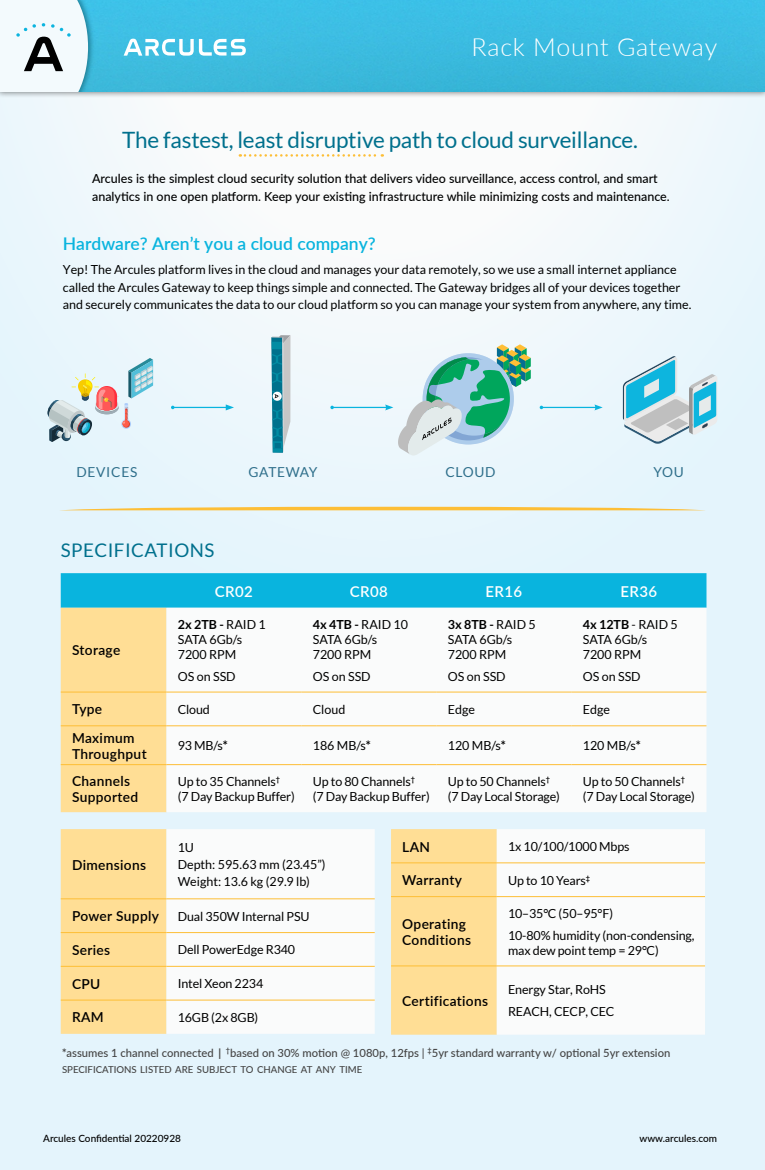
<style>
.page{position:relative;width:765px;height:1170px;background:#fff}
.page>*{position:absolute;margin:0;border:0;box-sizing:border-box;transform-origin:0 0}
.t1{font:300 25px "Lato";letter-spacing:.03em;color:#fff}
.t2{font:22.5px "Lato";letter-spacing:-.01em;color:#00708d}
.t3{font:18.75px "Lato";letter-spacing:.025em;color:#00708d}
.t4{font:600 17.5px "Lato";color:#09b4de}
.t5{font:600 15px "Lato";letter-spacing:.025em;color:#fff}
.t6{font:600 13.75px/16.5px "Lato";letter-spacing:.025em;color:#000}
.t7{font:13.75px "Lato";letter-spacing:.05em;color:#2f6f8b}
.t8{font:13.75px "Lato";letter-spacing:.025em;color:#2f6f8b}
.t9{font:12.5px/15px "Lato";letter-spacing:-.01em;color:#000}
.t10{font:12.5px/17.5px "Lato";color:#000101}
.t11{font:500 12.5px/17.5px "Lato";color:#000101}
.t12{font:500 11.25px "Lato";color:#444}
.t13{font:500 10px "Lato";color:#000}
.t14{font:500 9.62px "Lato";color:#444}
.s1{font-weight:700}
</style>
<div class="page">
<div style="left:0;top:92px;width:765px;height:1078px;background:linear-gradient(to bottom,#f2f8fb,#dff2fc)"></div>
<svg style="left:61px;top:573px;width:646px;height:239px;background:#81c8ba"></svg>
<svg style="left:166px;top:608px;width:541px;height:204px"></svg>
<hr style="left:61px;top:726px;width:106px;height:1px;background:#fdbe36">
<hr style="left:166px;top:726px;width:135px;height:1px;background:#fdbe36">
<hr style="left:301px;top:726px;width:135px;height:1px;background:#fdbe36">
<hr style="left:437px;top:726px;width:135px;height:1px;background:#fdbe36">
<hr style="left:572px;top:726px;width:135px;height:1px;background:#fdbe36">
<hr style="left:61px;top:764px;width:106px;height:1px;background:#fdbe36">
<hr style="left:166px;top:764px;width:135px;height:1px;background:#fdbe36">
<hr style="left:301px;top:764px;width:135px;height:1px;background:#fdbe36">
<hr style="left:437px;top:764px;width:135px;height:1px;background:#fdbe36">
<hr style="left:572px;top:764px;width:135px;height:1px;background:#fdbe36">
<hr style="left:61px;top:692px;width:106px;height:1px;background:#fdbe36">
<hr style="left:166px;top:692px;width:135px;height:1px;background:#fdbe36">
<hr style="left:301px;top:692px;width:135px;height:1px;background:#fdbe36">
<hr style="left:437px;top:692px;width:135px;height:1px;background:#fdbe36">
<hr style="left:572px;top:692px;width:135px;height:1px;background:#fdbe36">
<svg style="left:59px;top:507px;width:647px;height:3px;background:#f7ca62"></svg>
<div style="left:61px;top:829px;width:105px;height:205px;background:#ffde95"></div>
<svg style="left:166px;top:829px;width:209px;height:205px"></svg>
<hr style="left:61px;top:899px;width:105px;height:1px;background:#fdbe36">
<hr style="left:166px;top:899px;width:209px;height:1px;background:#fdbe36">
<hr style="left:61px;top:932px;width:105px;height:1px;background:#fdbe36">
<hr style="left:166px;top:932px;width:209px;height:1px;background:#fdbe36">
<hr style="left:61px;top:966px;width:105px;height:1px;background:#fdbe36">
<hr style="left:166px;top:966px;width:209px;height:1px;background:#fdbe36">
<hr style="left:61px;top:1000px;width:105px;height:1px;background:#fdbe36">
<hr style="left:166px;top:1000px;width:209px;height:1px;background:#fdbe36">
<div style="left:391px;top:829px;width:106px;height:206px;background:#ffde95"></div>
<svg style="left:497px;top:829px;width:208px;height:206px"></svg>
<hr style="left:391px;top:863px;width:106px;height:1px;background:#fdbe36">
<hr style="left:497px;top:863px;width:208px;height:1px;background:#fdbe36">
<hr style="left:391px;top:896px;width:106px;height:1px;background:#fdbe36">
<hr style="left:497px;top:896px;width:208px;height:1px;background:#fdbe36">
<hr style="left:391px;top:966px;width:106px;height:1px;background:#fdbe36">
<hr style="left:497px;top:966px;width:208px;height:1px;background:#fdbe36">
<svg style="left:623px;top:356px;width:94px;height:88px;background:#a3d3e0"></svg>
<hr style="left:173px;top:407px;width:55px;height:1px;background:#09b4de">
<svg style="left:226px;top:404px;width:8px;height:6px"></svg>
<hr style="left:332px;top:407px;width:55px;height:1px;background:#09b4de">
<svg style="left:385px;top:344px;width:146px;height:113px"></svg>
<hr style="left:541px;top:407px;width:55px;height:1px;background:#09b4de">
<svg style="left:594px;top:404px;width:9px;height:6px"></svg>
<svg style="left:48px;top:358px;width:105px;height:84px;background:#d1d9db"></svg>
<svg style="left:271px;top:335px;width:19px;height:118px;background:#66a4b3"></svg>
<div style="left:0;top:0;width:765px;height:98px;background:#000;opacity:.55"></div>
<img style="left:97px;top:0;width:668px;height:92px">
<img style="left:88px;top:0;width:9px;height:92px">
<div style="left:0;top:0;width:35px;height:92px;background:#f3fafd"></div>
<svg style="left:124px;top:39px;width:122px;height:17px"></svg>
<svg style="left:16px;top:0;width:72px;height:92px"></svg>
<svg style="left:240px;top:154px;width:143px;height:3px"></svg>
<h1 class="t1" style="left:472px;top:29px;width:247px">Rack Mount Gateway</h1>
<h2 class="t2" style="left:122px;top:128px;width:517px">The fastest, least disruptive path to cloud surveillance.</h2>
<p class="t11" style="left:92px;top:169px;width:579px">Arcules is the simplest cloud security solution that delivers video surveillance, access control, and smart analytics in one open platform. Keep your existing infrastructure while minimizing costs and maintenance.</p>
<h3 class="t4" style="left:63px;top:231px;width:314px">Hardware? Aren’t you a cloud company?</h3>
<p class="t10" style="left:63px;top:261px;width:630px">Yep! The Arcules platform lives in the cloud and manages your data remotely, so we use a small internet appliance called the Arcules Gateway to keep things simple and connected. The Gateway bridges all of your devices together and securely communicates the data to our cloud platform so you can manage your system from anywhere, any time.</p>
<p class="t7" style="left:77px;top:464px;width:62px">DEVICES</p>
<p class="t8" style="left:249px;top:464px;width:70px">GATEWAY</p>
<p class="t7" style="left:445px;top:464px;width:52px">CLOUD</p>
<p class="t7" style="left:653px;top:464px;width:32px">YOU</p>
<h3 class="t3" style="left:61px;top:539px;width:155px">SPECIFICATIONS</h3>
<p class="t6" style="left:72px;top:642px;width:50px">Storage</p>
<p class="t5" style="left:215px;top:580px;width:40px">CR02</p>
<p class="t5" style="left:350px;top:580px;width:40px">CR08</p>
<p class="t5" style="left:486px;top:580px;width:38px">ER16</p>
<p class="t5" style="left:621px;top:580px;width:38px">ER36</p>
<p class="t9" style="left:178px;top:617px;width:90px"><span class="s1">2x 2TB -</span> RAID 1<br>SATA 6Gb/s<br>7200 RPM</p>
<p class="t9" style="left:178px;top:669px;width:59px">OS on SSD</p>
<p class="t9" style="left:313px;top:617px;width:97px"><span class="s1">4x 4TB -</span> RAID 10<br>SATA 6Gb/s<br>7200 RPM</p>
<p class="t9" style="left:313px;top:669px;width:59px">OS on SSD</p>
<p class="t9" style="left:448px;top:617px;width:90px"><span class="s1">3x 8TB -</span> RAID 5<br>SATA 6Gb/s<br>7200 RPM</p>
<p class="t9" style="left:448px;top:669px;width:59px">OS on SSD</p>
<p class="t9" style="left:583px;top:617px;width:97px"><span class="s1">4x 12TB</span> - RAID 5<br>SATA 6Gb/s<br>7200 RPM</p>
<p class="t9" style="left:583px;top:669px;width:59px">OS on SSD</p>
<p class="t6" style="left:72px;top:701px;width:32px">Type</p>
<p class="t9" style="left:178px;top:702px;width:34px">Cloud</p>
<p class="t9" style="left:313px;top:702px;width:34px">Cloud</p>
<p class="t9" style="left:448px;top:702px;width:29px">Edge</p>
<p class="t9" style="left:583px;top:702px;width:29px">Edge</p>
<p class="t6" style="left:72px;top:729px;width:76px">Maximum<br>Throughput</p>
<p class="t9" style="left:178px;top:738px;width:52px">93 MB/s<span class="s1">*</span></p>
<p class="t9" style="left:313px;top:738px;width:60px">186 MB/s<span class="s1">*</span></p>
<p class="t9" style="left:448px;top:738px;width:60px">120 MB/s<span class="s1">*</span></p>
<p class="t9" style="left:583px;top:738px;width:60px">120 MB/s<span class="s1">*</span></p>
<p class="t6" style="left:72px;top:772px;width:68px">Channels<br>Supported</p>
<p class="t9" style="left:178px;top:774px;width:119px">Up to 35 Channels<sup>†<br></sup>(7 Day Backup Buffer)</p>
<p class="t9" style="left:313px;top:774px;width:119px">Up to 80 Channels<sup>†<br></sup>(7 Day Backup Buffer)</p>
<p class="t9" style="left:448px;top:774px;width:114px">Up to 50 Channels<sup>† </sup>(7 Day Local Storage)</p>
<p class="t9" style="left:583px;top:774px;width:114px">Up to 50 Channels<sup>† </sup>(7 Day Local Storage)</p>
<p class="t6" style="left:72px;top:856px;width:76px">Dimensions</p>
<p class="t9" style="left:178px;top:839px;width:149px;line-height:16.8px">1U<br>Depth: 595.63 mm (23.45”)<br>Weight: 13.6 kg (29.9 lb)</p>
<p class="t6" style="left:72px;top:907px;width:88px">Power Supply</p>
<p class="t9" style="left:178px;top:909px;width:133px">Dual 350W Internal PSU</p>
<p class="t6" style="left:72px;top:941px;width:40px">Series</p>
<p class="t9" style="left:178px;top:942px;width:119px">Dell PowerEdge R340</p>
<p class="t6" style="left:72px;top:975px;width:30px">CPU</p>
<p class="t9" style="left:178px;top:976px;width:87px">Intel Xeon 2234</p>
<p class="t6" style="left:72px;top:1009px;width:33px">RAM</p>
<p class="t9" style="left:178px;top:1010px;width:82px">16GB (2x 8GB)</p>
<p class="t6" style="left:402px;top:838px;width:29px">LAN</p>
<p class="t9" style="left:508px;top:839px;width:123px">1x 10/100/1000 Mbps</p>
<p class="t6" style="left:402px;top:871px;width:61px">Warranty</p>
<p class="t9" style="left:508px;top:873px;width:84px">Up to 10 Years<sup>‡</sup></p>
<p class="t6" style="left:402px;top:915px;width:70px">Operating<br>Conditions</p>
<p class="t9" style="left:508px;top:902px;width:188px;line-height:21.8px">10–35°C (50–95°F)<br>10-80% humidity (non-condensing,</p>
<p class="t9" style="left:508px;top:943px;width:152px">max dew point temp = 29°C)</p>
<p class="t6" style="left:402px;top:992px;width:87px">Certifications</p>
<p class="t9" style="left:508px;top:979px;width:108px;line-height:21.8px">Energy Star, RoHS<br>REACH, CECP, CEC</p>
<p class="t12" style="left:62px;top:1045px;width:610px"><span class="s1">*</span>assumes 1 channel connected <span class="s1">|</span> <sup>†</sup>based on 30% motion @ 1080p, 12fps | <sup>‡</sup>5yr standard warranty w/ optional 5yr extension</p>
<p class="t14" style="left:62px;top:1063px;width:302px">SPECIFICATIONS LISTED ARE SUBJECT TO CHANGE AT ANY TIME</p>
<p class="t13" style="left:43px;top:1131px;width:139px">Arcules Confidential 20220928</p>
<p class="t13" style="left:639px;top:1131px;width:79px">www.arcules.com</p>
</div>
